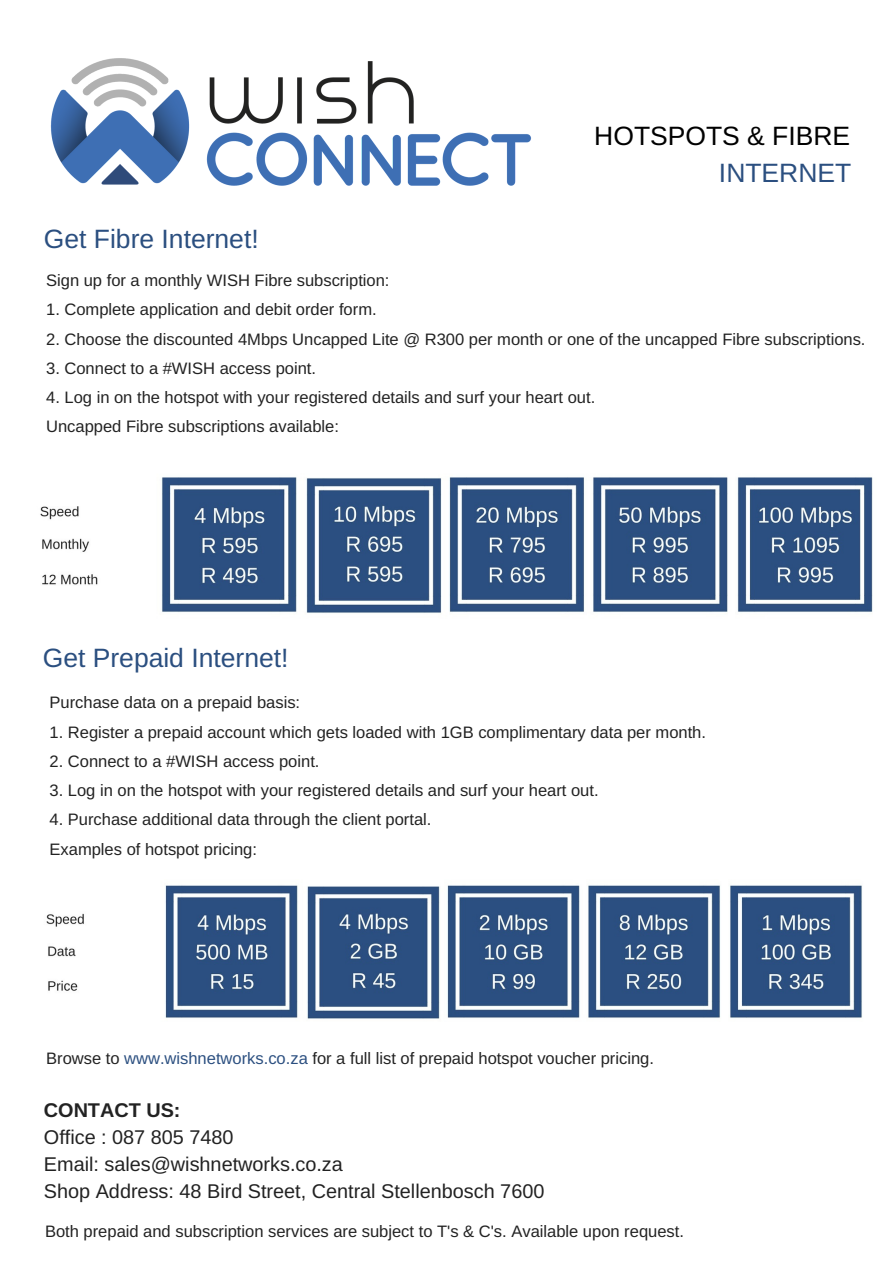
<style>
.page{position:relative;width:893px;height:1263px;background:#fff}
.page>*{position:absolute;margin:0;border:0;box-sizing:border-box;transform-origin:0 0}
.t1{font:26.55px "Arimo";color:#2b4f80}
.t2{font:26.55px "Arimo";color:#000}
.t3{font:19.8px/27px "Arimo";color:#222}
.t4{font:700 19.8px "Arimo";color:#222}
.t5{font:16.5px/29.2px "Arimo";color:#222}
.s1{color:#2b4f80}
</style>
<div class="page">
<img style="left:40px;top:477px;width:833px;height:136px">
<img style="left:50px;top:58px;width:481px;height:128px">
<img style="left:46px;top:885px;width:817px;height:134px">
<h1 class="t1" style="left:44px;top:224px;width:216px">Get Fibre Internet!</h1>
<h1 class="t2" style="left:594px;top:121px;width:257px">HOTSPOTS &amp; FIBRE</h1>
<h1 class="t1" style="left:719px;top:158px;width:134px">INTERNET</h1>
<p class="t5" style="left:46px;top:266px;width:345px">Sign up for a monthly WISH Fibre subscription:</p>
<p class="t5" style="left:46px;top:295px;width:332px">1. Complete application and debit order form.</p>
<p class="t5" style="left:46px;top:324px;width:821px">2. Choose the discounted 4Mbps Uncapped Lite @ R300 per month or one of the uncapped Fibre subscriptions.</p>
<p class="t5" style="left:46px;top:354px;width:271px">3. Connect to a #WISH access point.</p>
<p class="t5" style="left:46px;top:383px;width:551px">4. Log in on the hotspot with your registered details and surf your heart out.<br>Uncapped Fibre subscriptions available:</p>
<h1 class="t1" style="left:43px;top:643px;width:247px">Get Prepaid Internet!</h1>
<p class="t5" style="left:50px;top:688px;width:252px">Purchase data on a prepaid basis:</p>
<p class="t5" style="left:50px;top:717px;width:658px">1. Register a prepaid account which gets loaded with 1GB complimentary data per month.</p>
<p class="t5" style="left:50px;top:746px;width:271px">2. Connect to a #WISH access point.</p>
<p class="t5" style="left:50px;top:776px;width:551px">3. Log in on the hotspot with your registered details and surf your heart out.</p>
<p class="t5" style="left:50px;top:805px;width:383px">4. Purchase additional data through the client portal.<br>Examples of hotspot pricing:</p>
<p class="t5" style="left:46px;top:1044px;width:609px">Browse to <span class="s1">www.wishnetworks.co.za</span> for a full list of prepaid hotspot voucher pricing.</p>
<p class="t4" style="left:44px;top:1099px;width:138px">CONTACT US:</p>
<p class="t3" style="left:44px;top:1124px;width:502px">Office : 087 805 7480<br>Email: sales@wishnetworks.co.za<br>Shop Address: 48 Bird Street, Central Stellenbosch 7600</p>
<p class="t5" style="left:45px;top:1217px;width:640px">Both prepaid and subscription services are subject to T's &amp; C's. Available upon request.</p>
</div>
